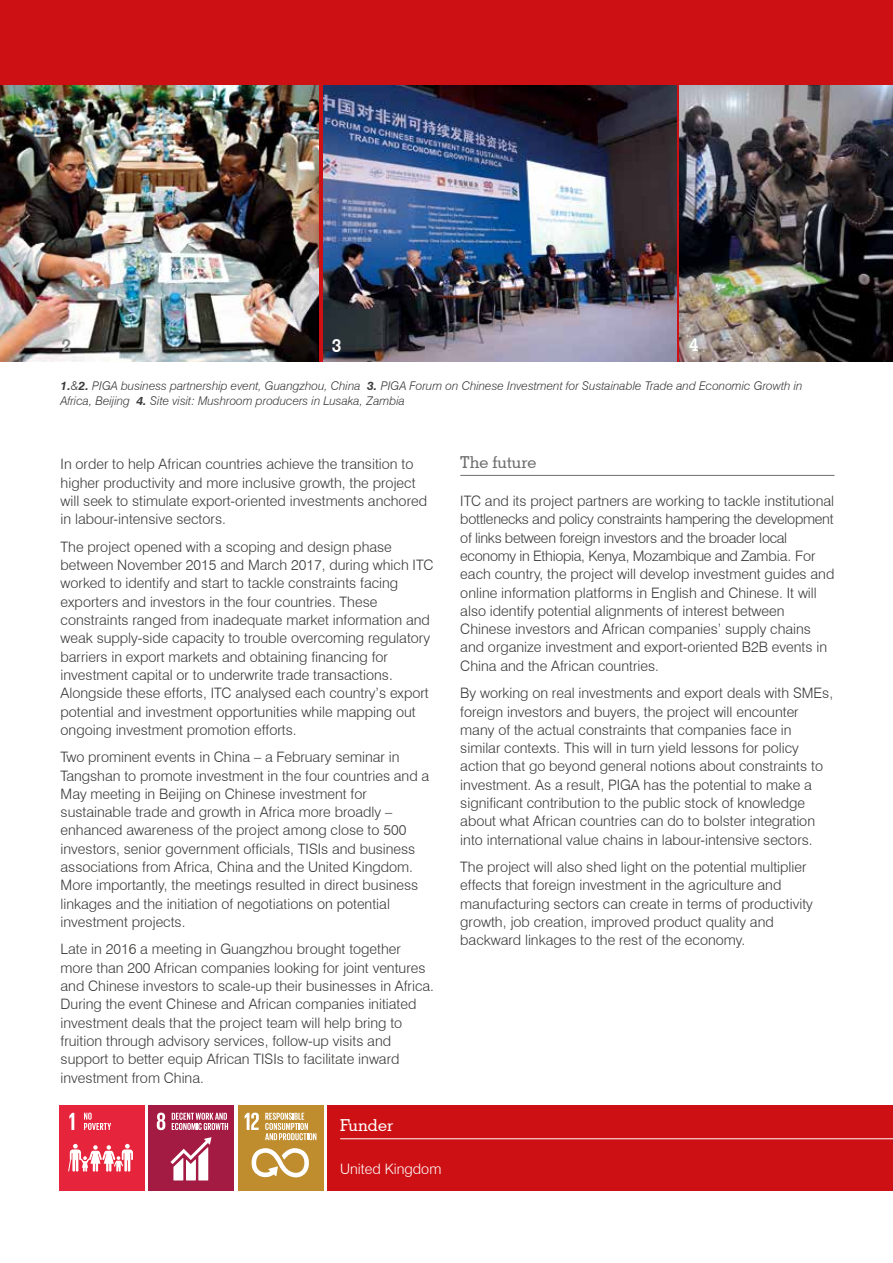
<style>
.page{position:relative;width:893px;height:1263px;background:#fff}
.page>*{position:absolute;margin:0;border:0;box-sizing:border-box;transform-origin:0 0}
.t1{font:700 18px "Geometric Slab 703 BT";color:#fff}
.t2{font:700 18px "Geometric Slab 703 BT";color:#868786}
.t3{font:500 16.5px "Geometric Slab 703 BT";letter-spacing:.005em;color:#6e6e6e}
.t4{font:500 16.5px "Geometric Slab 703 BT";letter-spacing:.005em;color:#fff}
.t5{font:300 14.4px/18.3px "Swiss 721 BT";color:#3a3a39}
.t6{font:300 14.4px "Swiss 721 BT";color:#fff}
.t7{font:italic 300 12px/15px "Swiss 721 BT";color:#3a3a39}
.s1{font-weight:700}
</style>
<div class="page">
<div style="left:0;top:0;width:893px;height:361px;background:#cd1013"></div>
<img style="left:0;top:85px;width:319px;height:276px">
<img style="left:323px;top:85px;width:353px;height:276px">
<img style="left:679px;top:85px;width:214px;height:276px">
<hr style="left:460px;top:475px;width:374px;height:1px;background:#6e6e6e">
<div style="left:327px;top:1106px;width:566px;height:85px;background:#cd1013"></div>
<hr style="left:340px;top:1138px;width:553px;height:1px;background:#fff">
<div style="left:238px;top:1106px;width:85px;height:85px;background:#bf8c2e"></div>
<svg style="left:245px;top:1112px;width:14px;height:18px"></svg>
<svg style="left:252px;top:1148px;width:57px;height:29px"></svg>
<svg style="left:265px;top:1113px;width:51px;height:27px"></svg>
<div style="left:60px;top:1106px;width:85px;height:85px;background:#e6243b"></div>
<svg style="left:69px;top:1113px;width:5px;height:17px"></svg>
<svg style="left:68px;top:1144px;width:65px;height:28px"></svg>
<svg style="left:84px;top:1112px;width:27px;height:18px"></svg>
<div style="left:149px;top:1106px;width:85px;height:85px;background:#a31a42"></div>
<svg style="left:157px;top:1112px;width:8px;height:18px"></svg>
<svg style="left:171px;top:1137px;width:40px;height:43px"></svg>
<svg style="left:172px;top:1113px;width:56px;height:17px"></svg>
<p class="t1" style="left:689px;top:333px;width:11px">4</p>
<p class="t7" style="left:61px;top:378px;width:744px"><span class="s1">1.</span>&amp;<span class="s1">2.</span> PIGA business partnership event, Guangzhou, China <span class="s1">3.</span> PIGA Forum on Chinese Investment for Sustainable Trade and Economic Growth in<br>Africa, Beijing <span class="s1">4.</span> Site visit: Mushroom producers in Lusaka, Zambia</p>
<p class="t2" style="left:62px;top:335px;width:11px">2</p>
<p class="t1" style="left:332px;top:335px;width:11px">3</p>
<p class="t5" style="left:61px;top:455px;width:368px">In order to help African countries achieve the transition to higher productivity and more inclusive growth, the project will seek to stimulate export-oriented investments anchored in labour-intensive sectors.</p>
<p class="t5" style="left:61px;top:537px;width:374px">The project opened with a scoping and design phase between November 2015 and March 2017, during which ITC worked to identify and start to tackle constraints facing exporters and investors in the four countries. These constraints ranged from inadequate market information and weak supply-side capacity to trouble overcoming regulatory barriers in export markets and obtaining financing for investment capital or to underwrite trade transactions.<br>Alongside these efforts, ITC analysed each country’s export potential and investment opportunities while mapping out ongoing investment promotion efforts.</p>
<p class="t5" style="left:61px;top:748px;width:370px">Two prominent events in China – a February seminar in Tangshan to promote investment in the four countries and a May meeting in Beijing on Chinese investment for sustainable trade and growth in Africa more broadly – enhanced awareness of the project among close to 500 investors, senior government officials, TISIs and business associations from Africa, China and the United Kingdom.<br>More importantly, the meetings resulted in direct business linkages and the initiation of negotiations on potential investment projects.</p>
<p class="t5" style="left:61px;top:940px;width:375px">Late in 2016 a meeting in Guangzhou brought together more than 200 African companies looking for joint ventures and Chinese investors to scale-up their businesses in Africa.<br>During the event Chinese and African companies initiated investment deals that the project team will help bring to fruition through advisory services, follow-up visits and support to better equip African TISIs to facilitate inward investment from China.</p>
<p class="t4" style="left:340px;top:1115px;width:54px">Funder</p>
<p class="t6" style="left:340px;top:1160px;width:103px">United Kingdom</p>
<p class="t3" style="left:460px;top:452px;width:78px">The future</p>
<p class="t5" style="left:460px;top:492px;width:376px">ITC and its project partners are working to tackle institutional bottlenecks and policy constraints hampering the development of links between foreign investors and the broader local economy in Ethiopia, Kenya, Mozambique and Zambia. For each country, the project will develop investment guides and online information platforms in English and Chinese. It will also identify potential alignments of interest between Chinese investors and African companies’ supply chains and organize investment and export-oriented B2B events in China and the African countries.</p>
<p class="t5" style="left:460px;top:684px;width:374px">By working on real investments and export deals with SMEs, foreign investors and buyers, the project will encounter many of the actual constraints that companies face in similar contexts. This will in turn yield lessons for policy action that go beyond general notions about constraints to investment. As a result, PIGA has the potential to make a significant contribution to the public stock of knowledge about what African countries can do to bolster integration into international value chains in labour-intensive sectors.</p>
<p class="t5" style="left:460px;top:858px;width:354px">The project will also shed light on the potential multiplier effects that foreign investment in the agriculture and manufacturing sectors can create in terms of productivity growth, job creation, improved product quality and backward linkages to the rest of the economy.</p>
</div>
